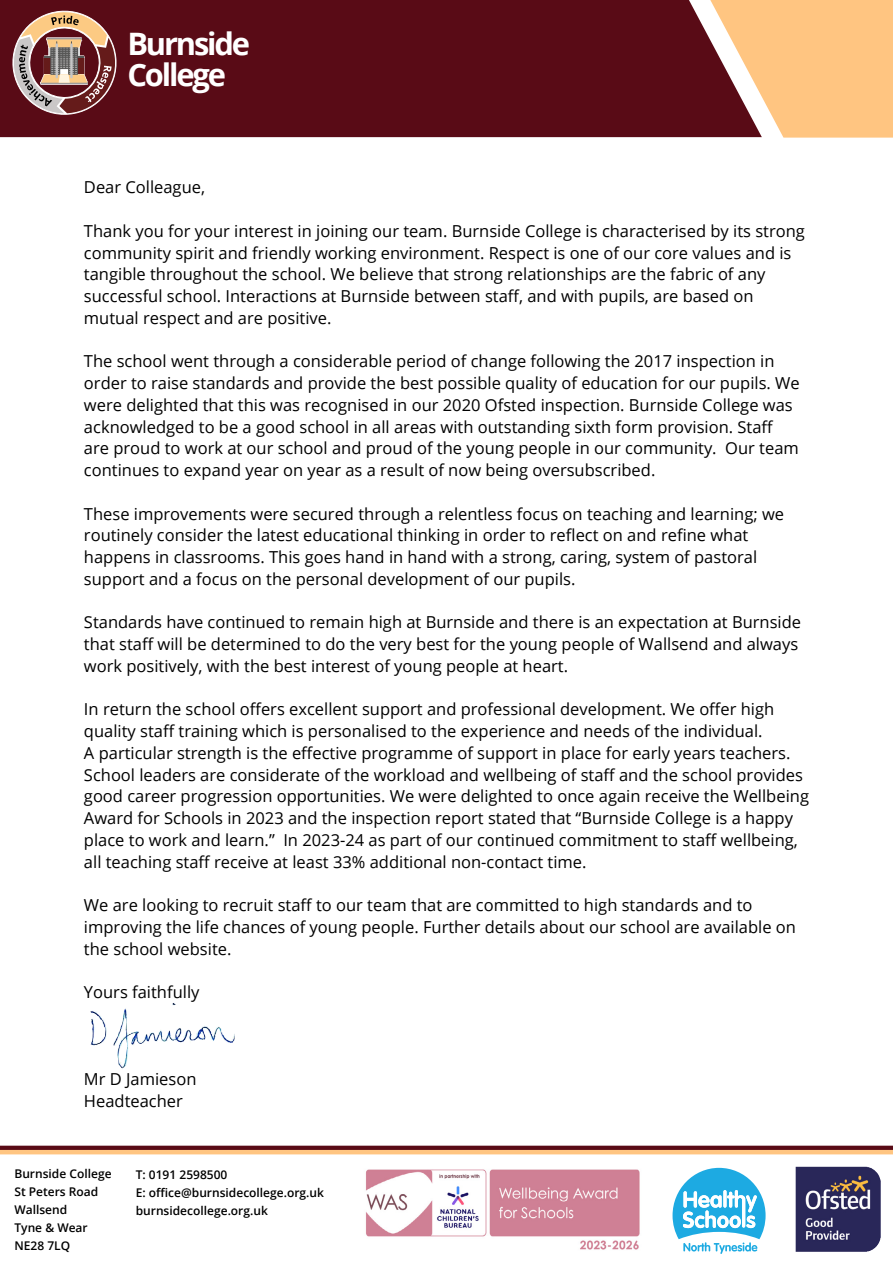
<style>
.page{position:relative;width:893px;height:1263px;background:#fff}
.page>*{position:absolute;margin:0;border:0;box-sizing:border-box;transform-origin:0 0}
.t1{font:700 30.9px/30px "Open Sans";letter-spacing:-.07em;color:#fff}
.t2{font:16.5px/21.8px "Open Sans";color:#000}
.t3{font:600 12px/18px "Open Sans";color:#000}
</style>
<div class="page">
<div style="left:0;top:0;width:710px;height:137px;background:#590b16"></div>
<svg style="left:710px;top:0;width:183px;height:138px"></svg>
<svg style="left:11px;top:10px;width:107px;height:106px"></svg>
<hr style="left:70px;top:43px;width:3px;height:35px;background:#c6c6c6">
<img style="left:114px;top:1003px;width:77px;height:66px">
<svg style="left:0;top:1146px;width:893px;height:4px;fill:#590b16"></svg>
<hr style="left:0;top:1150px;width:893px;height:4px;background:#ffc581">
<svg style="left:672px;top:1168px;width:94px;height:86px"></svg>
<img style="left:796px;top:1167px;width:85px;height:85px">
<img style="left:365px;top:1169px;width:275px;height:81px">
<h1 class="t1" style="left:127px;top:28px;width:124px">Burnside<br>College</h1>
<p class="t2" style="left:84px;top:176px;width:123px">Dear Colleague,</p>
<p class="t2" style="left:84px;top:220px;width:722px">Thank you for your interest in joining our team. Burnside College is characterised by its strong community spirit and friendly working environment. Respect is one of our core values and is tangible throughout the school. We believe that strong relationships are the fabric of any successful school. Interactions at Burnside between staff, and with pupils, are based on mutual respect and are positive.</p>
<p class="t2" style="left:84px;top:350px;width:717px">The school went through a considerable period of change following the 2017 inspection in order to raise standards and provide the best possible quality of education for our pupils. We were delighted that this was recognised in our 2020 Ofsted inspection. Burnside College was acknowledged to be a good school in all areas with outstanding sixth form provision. Staff are proud to work at our school and proud of the young people in our community. Our team continues to expand year on year as a result of now being oversubscribed.</p>
<p class="t2" style="left:84px;top:502px;width:702px">These improvements were secured through a relentless focus on teaching and learning; we routinely consider the latest educational thinking in order to reflect on and refine what happens in classrooms. This goes hand in hand with a strong, caring, system of pastoral support and a focus on the personal development of our pupils.</p>
<p class="t2" style="left:84px;top:611px;width:719px">Standards have continued to remain high at Burnside and there is an expectation at Burnside that staff will be determined to do the very best for the young people of Wallsend and always work positively, with the best interest of young people at heart.</p>
<p class="t2" style="left:84px;top:698px;width:726px">In return the school offers excellent support and professional development. We offer high quality staff training which is personalised to the experience and needs of the individual.<br>A particular strength is the effective programme of support in place for early years teachers.<br>School leaders are considerate of the workload and wellbeing of staff and the school provides good career progression opportunities. We were delighted to once again receive the Wellbeing Award for Schools in 2023 and the inspection report stated that “Burnside College is a happy place to work and learn.” In 2023-24 as part of our continued commitment to staff wellbeing, all teaching staff receive at least 33% additional non-contact time.</p>
<p class="t2" style="left:84px;top:894px;width:713px">We are looking to recruit staff to our team that are committed to high standards and to improving the life chances of young people. Further details about our school are available on the school website.</p>
<p class="t2" style="left:84px;top:981px;width:117px">Yours faithfully</p>
<p class="t2" style="left:84px;top:1068px;width:114px">Mr D Jamieson<br>Headteacher</p>
<p class="t3" style="left:14px;top:1164px;width:99px">Burnside College<br>St Peters Road<br>Wallsend<br>Tyne &amp; Wear<br>NE28 7LQ</p>
<p class="t3" style="left:136px;top:1165px;width:190px">T: 0191 2598500<br>E: office@burnsidecollege.org.uk burnsidecollege.org.uk</p>
</div>
